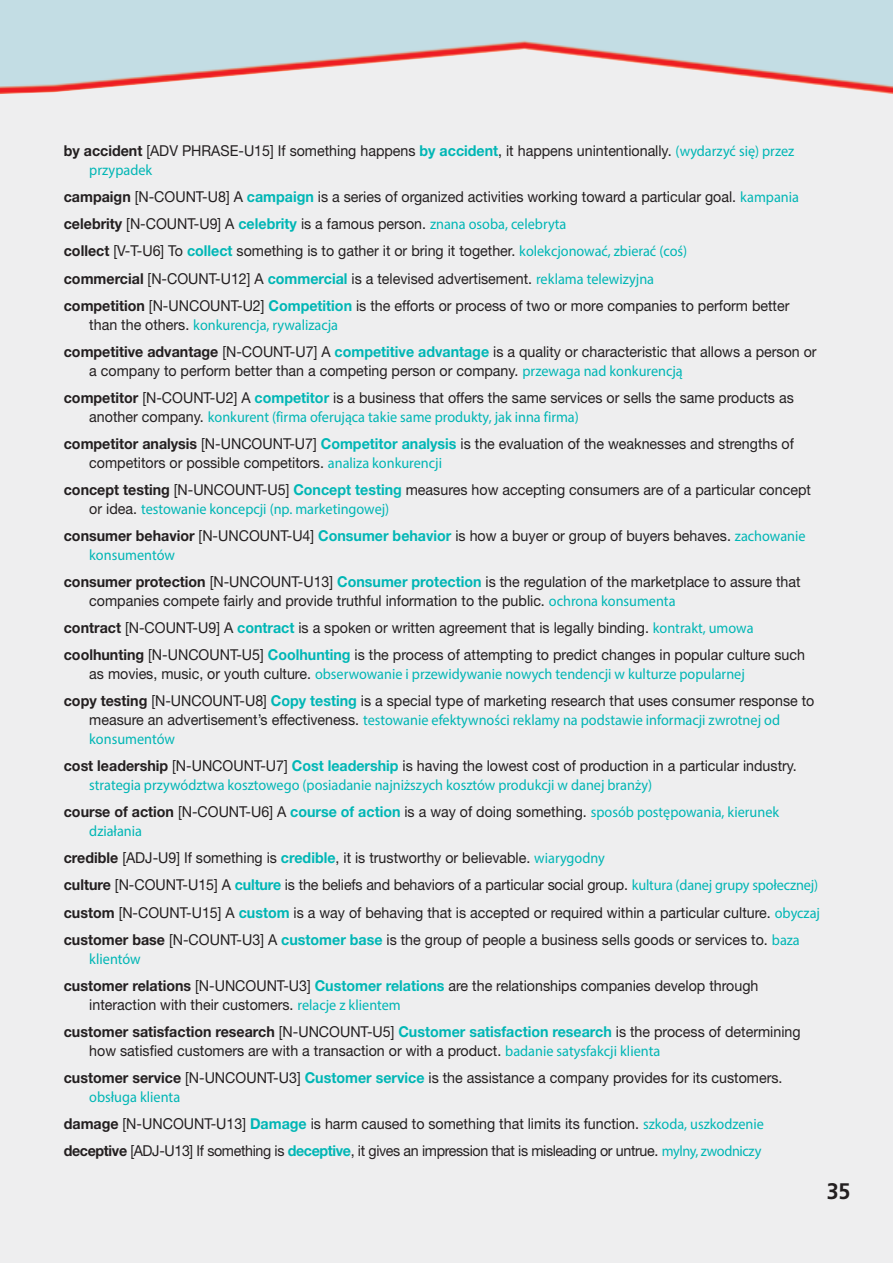
<style>
.page{position:relative;width:893px;height:1263px;background:#eeeeef}
.page>*{position:absolute;margin:0;border:0;box-sizing:border-box;transform-origin:0 0}
.t1{font:700 22.5px "PF Catalog";color:#231f20;scale:.95 1}
.t2{font:15px/27.3px "Helvetica Neue LT Std";color:#231f20;scale:.95 1}
.t3{font:15px/18.8px "Myriad Pro";color:#00b6b5;scale:.95 1}
.t4{font:15px/27.3px "Helvetica Neue LT Std";letter-spacing:-.025em;color:#231f20;scale:.95 1}
.s1{font-weight:700}
.s2{font-weight:700;color:#00b6b5}
.s3{font-family:"Myriad Pro";color:#00b6b5}
.s4{font-family:"Helvetica Neue LT Std";color:#231f20}
</style>
<div class="page">
<img style="left:0;top:0;width:893px;height:94px">
<p class="t2" style="left:64px;top:138px;width:770px"><span class="s1">by accident</span> [ADV PHRASE-U15] If something happens <span class="s2">by accident</span>, it happens unintentionally. <span class="s3">(wydarzyć się) przez</span></p>
<p class="t3" style="left:89px;top:161px;width:68px">przypadek</p>
<p class="t2" style="left:64px;top:184px;width:775px"><span class="s1">campaign</span> [N-COUNT-U8] A <span class="s2">campaign</span> is a series of organized activities working toward a particular goal. <span class="s3">kampania </span><span class="s1">celebrity</span> [N-COUNT-U9] A <span class="s2">celebrity</span> is a famous person. <span class="s3">znana osoba, celebryta<br></span><span class="s1">collect</span> [V-T-U6] To <span class="s2">collect</span> something is to gather it or bring it together. <span class="s3">kolekcjonować, zbierać (coś)<br></span><span class="s1">commercial</span> [N-COUNT-U12] A <span class="s2">commercial</span> is a televised advertisement. <span class="s3">reklama telewizyjna<br></span><span class="s1">competition</span> [N-UNCOUNT-U2] <span class="s2">Competition</span> is the efforts or process of two or more companies to perform better</p>
<p class="t3" style="left:89px;top:316px;width:263px"><span class="s4">than the others.</span> konkurencja, rywalizacja</p>
<p class="t2" style="left:89px;top:344px;width:767px;line-height:18.8px;text-indent:-26px"><span class="s1">competitive advantage</span> [N-COUNT-U7] A <span class="s2">competitive advantage</span> is a quality or characteristic that allows a person or a company to perform better than a competing person or company. <span class="s3">przewaga nad konkurencją</span></p>
<p class="t2" style="left:64px;top:385px;width:770px"><span class="s1">competitor</span> [N-COUNT-U2] A <span class="s2">competitor</span> is a business that offers the same services or sells the same products as</p>
<p class="t3" style="left:89px;top:408px;width:517px"><span class="s4">another company.</span> konkurent (firma oferująca takie same produkty, jak inna firma)</p>
<p class="t2" style="left:89px;top:436px;width:743px;line-height:18.8px;text-indent:-26px"><span class="s1">competitor analysis</span> [N-UNCOUNT-U7] <span class="s2">Competitor analysis</span> is the evaluation of the weaknesses and strengths of competitors or possible competitors. <span class="s3">analiza konkurencji</span></p>
<p class="t2" style="left:64px;top:477px;width:788px"><span class="s1">concept testing</span> [N-UNCOUNT-U5] <span class="s2">Concept testing</span> measures how accepting consumers are of a particular concept</p>
<p class="t3" style="left:89px;top:500px;width:317px"><span class="s4">or idea.</span> testowanie koncepcji (np. marketingowej)</p>
<p class="t2" style="left:64px;top:523px;width:782px"><span class="s1">consumer behavior</span> [N-UNCOUNT-U4] <span class="s2">Consumer behavior</span> is how a buyer or group of buyers behaves. <span class="s3">zachowanie</span></p>
<p class="t3" style="left:89px;top:546px;width:92px">konsumentów</p>
<p class="t2" style="left:89px;top:574px;width:750px;line-height:18.8px;text-indent:-26px"><span class="s1">consumer protection</span> [N-UNCOUNT-U13] <span class="s2">Consumer protection</span> is the regulation of the marketplace to assure that companies compete fairly and provide truthful information to the public. <span class="s3">ochrona konsumenta</span></p>
<p class="t2" style="left:64px;top:615px;width:782px"><span class="s1">contract</span> [N-COUNT-U9] A <span class="s2">contract</span> is a spoken or written agreement that is legally binding. <span class="s3">kontrakt, umowa </span><span class="s1">coolhunting</span> [N-UNCOUNT-U5] <span class="s2">Coolhunting</span> is the process of attempting to predict changes in popular culture such</p>
<p class="t3" style="left:89px;top:666px;width:692px"><span class="s4">as movies, music, or youth culture.</span> obserwowanie i przewidywanie nowych tendencji w kulturze popularnej</p>
<p class="t2" style="left:64px;top:689px;width:792px"><span class="s1">copy testing</span> [N-UNCOUNT-U8] <span class="s2">Copy testing</span> is a special type of marketing research that uses consumer response to</p>
<p class="t3" style="left:89px;top:712px;width:729px"><span class="s4">measure an advertisement’s effectiveness.</span> testowanie efektywności reklamy na podstawie informacji zwrotnej od konsumentów</p>
<p class="t2" style="left:64px;top:753px;width:773px"><span class="s1">cost leadership</span> [N-UNCOUNT-U7] <span class="s2">Cost leadership</span> is having the lowest cost of production in a particular industry.</p>
<p class="t3" style="left:89px;top:776px;width:594px">strategia przywództwa kosztowego (posiadanie najniższych kosztów produkcji w danej branży)</p>
<p class="t2" style="left:64px;top:799px;width:755px"><span class="s1">course of action</span> [N-COUNT-U6] A <span class="s2">course of action</span> is a way of doing something. <span class="s3">sposób postępowania, kierunek</span></p>
<p class="t3" style="left:89px;top:822px;width:57px">działania</p>
<p class="t2" style="left:64px;top:845px;width:797px"><span class="s1">credible</span> [ADJ-U9] If something is <span class="s2">credible</span>, it is trustworthy or believable. <span class="s3">wiarygodny<br></span><span class="s1">culture</span> [N-COUNT-U15] A <span class="s2">culture</span> is the beliefs and behaviors of a particular social group. <span class="s3">kultura (danej grupy społecznej) </span><span class="s1">custom</span> [N-COUNT-U15] A <span class="s2">custom</span> is a way of behaving that is accepted or required within a particular culture. <span class="s3">obyczaj </span><span class="s1">customer base</span> [N-COUNT-U3] A <span class="s2">customer base</span> is the group of people a business sells goods or services to. <span class="s3">baza</span></p>
<p class="t3" style="left:89px;top:950px;width:56px">klientów</p>
<p class="t2" style="left:89px;top:977px;width:706px;line-height:18.8px;text-indent:-26px"><span class="s1">customer relations</span> [N-UNCOUNT-U3] <span class="s2">Customer relations</span> are the relationships companies develop through interaction with their customers. <span class="s3">relacje z klientem</span></p>
<p class="t2" style="left:89px;top:1023px;width:750px;line-height:18.8px;text-indent:-26px"><span class="s1">customer satisfaction research</span> [N-UNCOUNT-U5] <span class="s2">Customer satisfaction research</span> is the process of determining how satisfied customers are with a transaction or with a product. <span class="s3">badanie satysfakcji klienta</span></p>
<p class="t2" style="left:64px;top:1065px;width:758px"><span class="s1">customer service</span> [N-UNCOUNT-U3] <span class="s2">Customer service</span> is the assistance a company provides for its customers.</p>
<p class="t3" style="left:89px;top:1088px;width:97px">obsługa klienta</p>
<p class="t4" style="left:64px;top:1111px;width:738px"><span class="s1">damage</span> [N-UNCOUNT-U13] <span class="s2">Damage</span> is harm caused to something that limits its function. <span class="s3">szkoda, uszkodzenie </span><span class="s1">deceptive</span> [ADJ-U13] If something is <span class="s2">deceptive</span>, it gives an impression that is misleading or untrue. <span class="s3">mylny, zwodniczy</span></p>
<h1 class="t1" style="left:827px;top:1178px;width:27px">35</h1>
</div>
